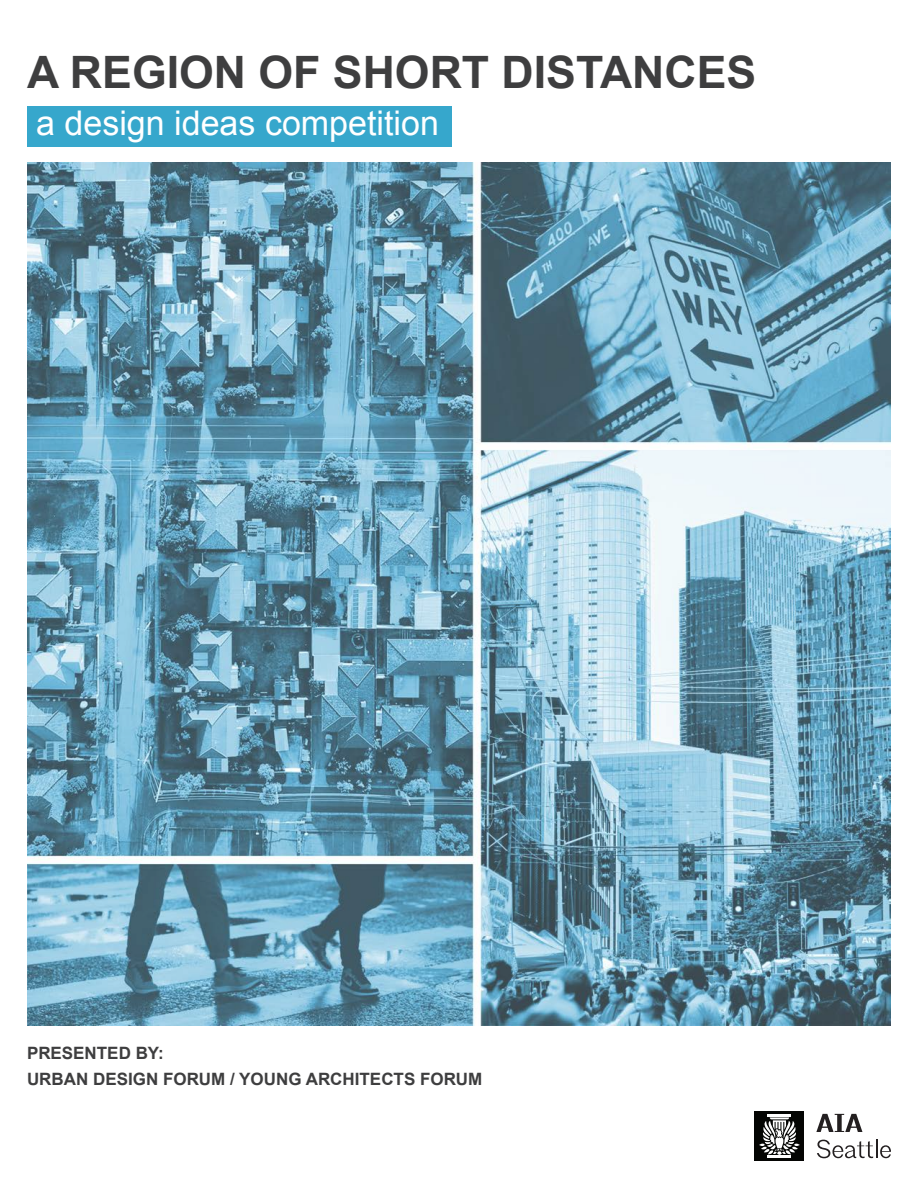
<style>
.page{position:relative;width:918px;height:1188px;background:#fff}
.page>*{position:absolute;margin:0;border:0;box-sizing:border-box;transform-origin:0 0}
.t1{font:700 44.7px "Arial";color:#3e3e3f}
.t2{font:34.05px "Arial";color:#fff}
.t3{font:700 16.95px "Arial";color:#3e3e3f}
</style>
<div class="page">
<img style="left:27px;top:162px;width:864px;height:864px">
<div style="left:754px;top:1111px;width:50px;height:50px;background:#040503"></div>
<hr style="left:768px;top:1114px;width:23px;height:2px;background:#fff">
<hr style="left:768px;top:1156px;width:23px;height:2px;background:#fff">
<svg style="left:759px;top:1117px;width:41px;height:38px"></svg>
<svg style="left:816px;top:1114px;width:46px;height:18px"></svg>
<svg style="left:817px;top:1140px;width:74px;height:18px"></svg>
<div style="left:27px;top:106px;width:424px;height:40px;background:#36a7cc"></div>
<p class="t1" style="left:27px;top:42px;width:731px">A REGION OF SHORT DISTANCES</p>
<p class="t2" style="left:36px;top:101px;width:404px">a design ideas competition</p>
<p class="t3" style="left:27px;top:1042px;width:138px">PRESENTED BY:</p>
<p class="t3" style="left:27px;top:1067px;width:457px">URBAN DESIGN FORUM / YOUNG ARCHITECTS FORUM</p>
</div>
